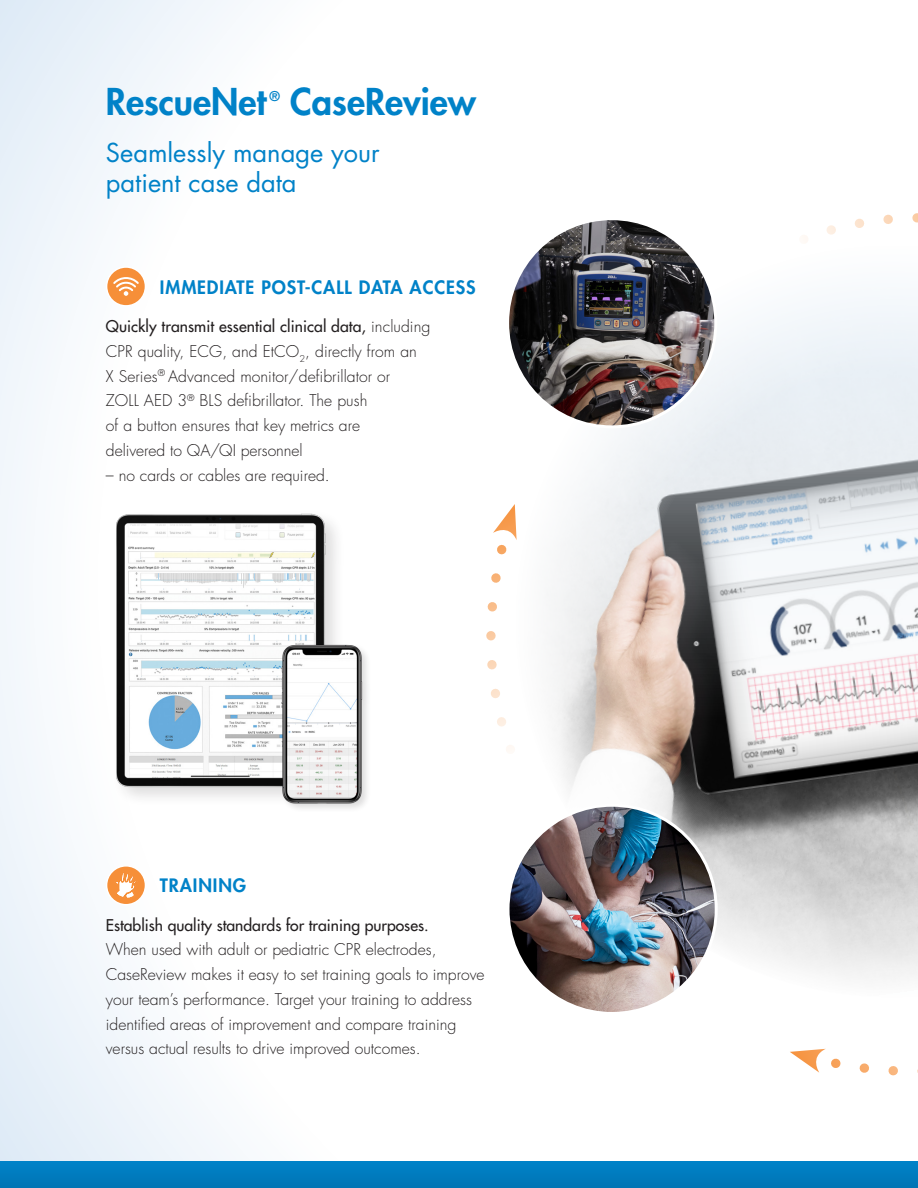
<style>
.page{position:relative;width:918px;height:1188px;background:#fff}
.page>*{position:absolute;margin:0;border:0;box-sizing:border-box;transform-origin:0 0}
.t1{font:800 36px "Futura Std";color:#0082c8}
.t2{font:25.5px/30.5px "Futura Std";color:#0082c8}
.t3{font:800 18px "Futura Std";letter-spacing:.05em;color:#0082c8}
.t4{font:300 15.75px/24.8px "Futura Std";color:#231f20}
.t5{font:800 13.05px "Futura Std";color:#0082c8}
.s1{font-weight:500}
</style>
<div class="page">
<svg style="left:0;top:0;width:235px;height:1161px;fill:#f6f9fc"></svg>
<img style="left:551px;top:299px;width:367px;height:680px">
<img style="left:508px;top:805px;width:208px;height:208px;border-radius:104px">
<img style="left:508px;top:219px;width:208px;height:208px;border-radius:104px">
<div style="left:112px;top:510px;width:234px;height:297px;background:#231f20;opacity:.15"></div>
<img style="left:116px;top:513px;width:211px;height:276px">
<div style="left:281px;top:643px;width:91px;height:171px;background:#231f20;opacity:.15"></div>
<img style="left:282px;top:644px;width:81px;height:160px">
<div style="left:107px;top:866px;width:38px;height:39px;background:#f68f38;border-radius:50%"></div>
<div style="left:106px;top:865px;width:40px;height:40px;border:2px solid #fff;border-radius:50%"></div>
<svg style="left:114px;top:871px;width:24px;height:28px"></svg>
<div style="left:107px;top:267px;width:38px;height:39px;background:#f68f38;border-radius:50%"></div>
<div style="left:106px;top:266px;width:40px;height:41px;border:2px solid #fff;border-radius:50%"></div>
<svg style="left:113px;top:277px;width:26px;height:19px"></svg>
<svg style="left:486px;top:504px;width:31px;height:247px"></svg>
<div style="left:0;top:1161px;width:918px;height:27px;background:#007bbe"></div>
<svg style="left:790px;top:1048px;width:128px;height:28px"></svg>
<svg style="left:802px;top:213px;width:116px;height:30px"></svg>
<p class="t1" style="left:106px;top:79px;width:162px">RescueNet</p>
<p class="t5" style="left:269px;top:87px;width:12px">®</p>
<p class="t1" style="left:290px;top:79px;width:187px">CaseReview</p>
<p class="t2" style="left:106px;top:137px;width:275px">Seamlessly manage your patient case data</p>
<p class="t3" style="left:160px;top:276px;width:317px">IMMEDIATE POST-CALL DATA ACCESS</p>
<p class="t4" style="left:106px;top:314px;width:326px"><span class="s1">Quickly transmit essential clinical data,</span> including CPR quality, ECG, and EtCO<sub>2</sub>, directly from an<br>X Series<sup>®</sup> Advanced monitor/defibrillator or<br>ZOLL AED 3<sup>®</sup> BLS defibrillator. The push<br>of a button ensures that key metrics are<br>delivered to QA/QI personnel</p>
<p class="t4" style="left:106px;top:463px;width:225px">– no cards or cables are required.</p>
<p class="t3" style="left:160px;top:874px;width:88px">TRAINING</p>
<p class="t4" style="left:106px;top:913px;width:380px"><span class="s1">Establish quality standards for training purposes.<br></span>When used with adult or pediatric CPR electrodes, CaseReview makes it easy to set training goals to improve your team’s performance. Target your training to address identified areas of improvement and compare training versus actual results to drive improved outcomes.</p>
</div>
